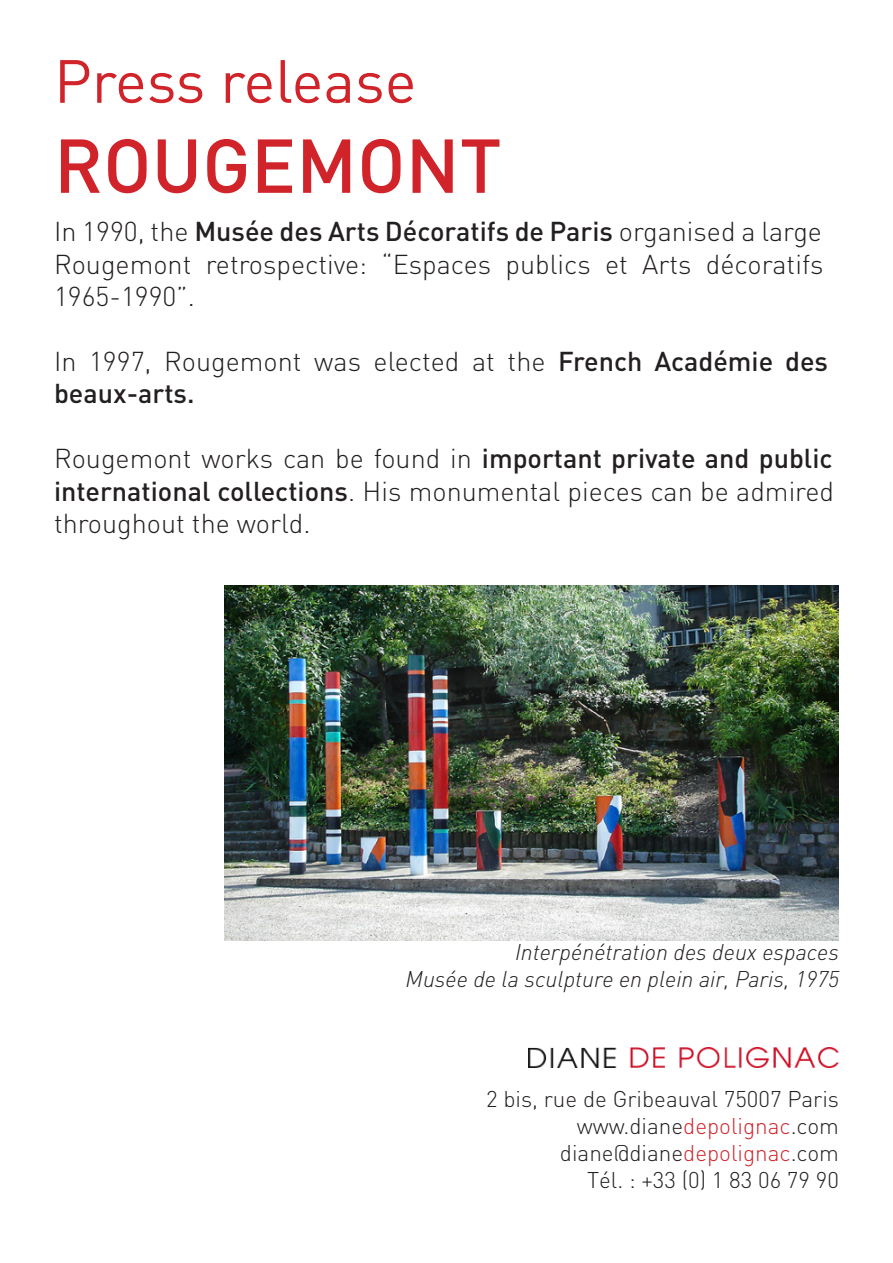
<style>
.page{position:relative;width:893px;height:1263px;background:#fff}
.page>*{position:absolute;margin:0;border:0;box-sizing:border-box;transform-origin:0 0}
.t1{font:500 75px "DIN";color:#d1232a}
.t2{font:60px "DIN";color:#d1232a}
.t3{font:300 27px/32.4px "DIN";color:#231f20}
.t4{font:500 27px "DIN";color:#231f20}
.t5{font:300 22.5px "DIN";color:#231f20}
.t6{font:italic 300 22.5px "DIN";color:#231f20}
.s1{font-weight:300}
.s2{font-weight:500}
.s3{color:#d1232a}
</style>
<div class="page">
<img style="left:529px;top:1047px;width:310px;height:21px">
<img style="left:225px;top:586px;width:614px;height:355px">
<p class="t2" style="left:54px;top:44px;width:364px">Press release</p>
<p class="t1" style="left:54px;top:118px;width:449px">ROUGEMONT</p>
<p class="t4" style="left:54px;top:214px;width:770px"><span class="s1">In 1990, the</span> Musée des Arts Décoratifs de Paris <span class="s1">organised a large</span></p>
<p class="t3" style="left:54px;top:247px;width:771px">Rougemont retrospective: “Espaces publics et Arts décoratifs<br>1965-1990”.</p>
<p class="t3" style="left:54px;top:345px;width:776px">In 1997, Rougemont was elected at the <span class="s2">French Académie des beaux-arts.</span></p>
<p class="t3" style="left:54px;top:442px;width:782px;text-align:justify">Rougemont works can be found in <span class="s2">important private and public international collections</span>. His monumental pieces can be admired throughout the world.</p>
<p class="t6" style="left:515px;top:938px;width:325px">Interpénétration des deux espaces</p>
<p class="t6" style="left:405px;top:965px;width:435px">Musée de la sculpture en plein air, Paris, 1975</p>
<p class="t5" style="left:486px;top:1085px;width:354px">2 bis, rue de Gribeauval 75007 Paris</p>
<p class="t5" style="left:577px;top:1112px;width:264px">www.diane<span class="s3">depolignac</span>.com</p>
<p class="t5" style="left:560px;top:1139px;width:281px">diane@diane<span class="s3">depolignac</span>.com</p>
<p class="t5" style="left:587px;top:1166px;width:253px">Tél. : +33 (0) 1 83 06 79 90</p>
</div>
